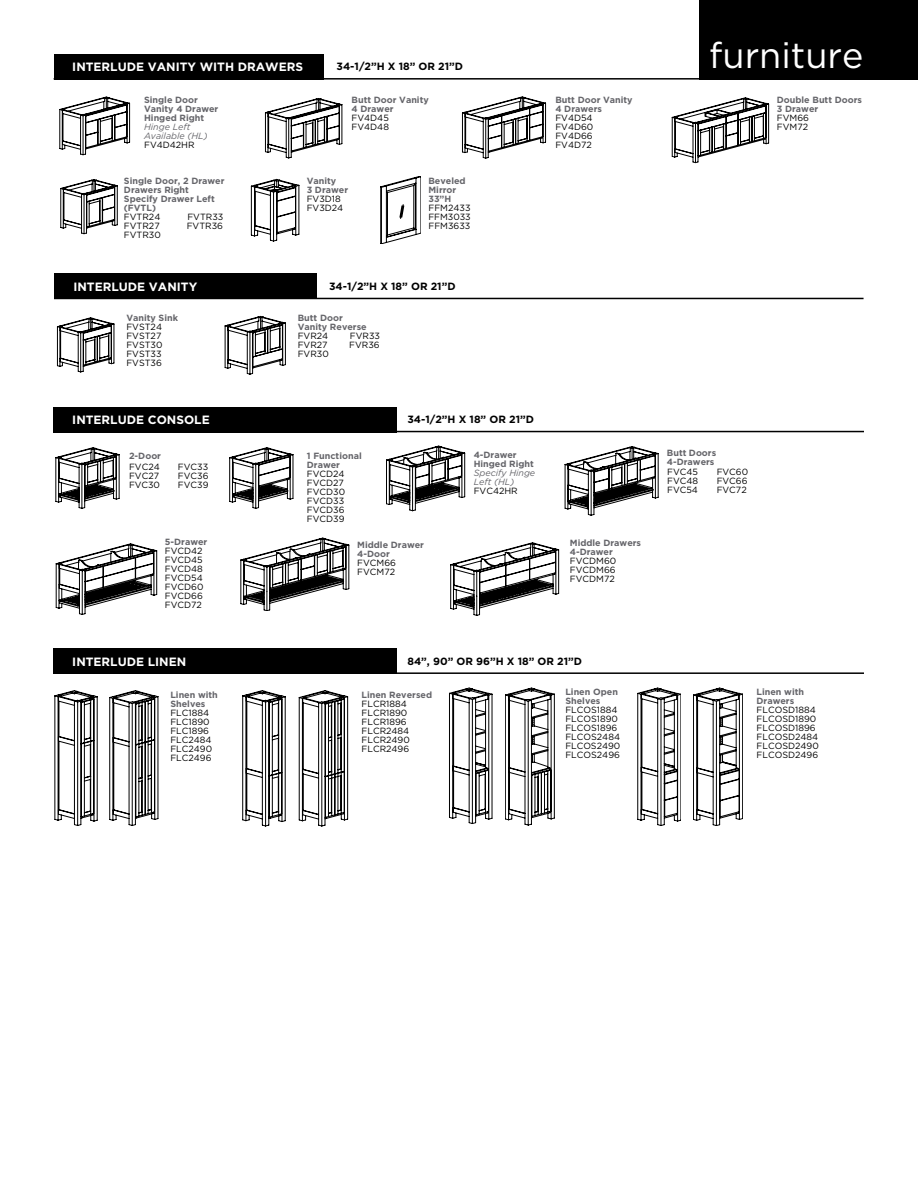
<style>
.page{position:relative;width:918px;height:1188px;background:#fff}
.page>*{position:absolute;margin:0;border:0;box-sizing:border-box;transform-origin:0 0}
.t1{font:36px "Gotham";color:#fff}
.t2{font:700 12px "Gotham";color:#fff}
.t3{font:700 10.5px "Gotham";color:#000}
.t4{font:9px/9px "Gotham";color:#000}
.t5{font:700 9px/9px "Gotham";color:#65656a}
.t6{font:italic 9px/9px "Gotham";color:#65656a}
</style>
<div class="page">
<div style="left:699px;top:0;width:219px;height:79px;background:#000"></div>
<div style="left:54px;top:274px;width:263px;height:25px;background:#000"></div>
<hr style="left:54px;top:298px;width:810px;height:1px;background:#000">
<div style="left:54px;top:54px;width:269px;height:26px;background:#000"></div>
<hr style="left:54px;top:78px;width:810px;height:2px;background:#000">
<div style="left:54px;top:648px;width:343px;height:26px;background:#000"></div>
<hr style="left:54px;top:672px;width:810px;height:2px;background:#000">
<svg style="left:56px;top:317px;width:59px;height:56px"></svg>
<svg style="left:60px;top:179px;width:58px;height:56px"></svg>
<svg style="left:264px;top:98px;width:79px;height:61px"></svg>
<svg style="left:671px;top:97px;width:99px;height:67px"></svg>
<svg style="left:224px;top:315px;width:62px;height:60px"></svg>
<svg style="left:380px;top:176px;width:41px;height:68px"></svg>
<svg style="left:251px;top:179px;width:48px;height:62px"></svg>
<svg style="left:59px;top:96px;width:72px;height:60px"></svg>
<svg style="left:55px;top:691px;width:42px;height:135px"></svg>
<svg style="left:110px;top:691px;width:48px;height:135px"></svg>
<svg style="left:299px;top:690px;width:49px;height:136px"></svg>
<svg style="left:243px;top:690px;width:42px;height:136px"></svg>
<svg style="left:449px;top:688px;width:43px;height:136px"></svg>
<svg style="left:505px;top:688px;width:49px;height:137px"></svg>
<svg style="left:638px;top:688px;width:43px;height:138px"></svg>
<svg style="left:693px;top:688px;width:50px;height:138px"></svg>
<svg style="left:462px;top:96px;width:85px;height:63px"></svg>
<div style="left:54px;top:407px;width:343px;height:25px;background:#000"></div>
<hr style="left:54px;top:431px;width:810px;height:1px;background:#000">
<svg style="left:55px;top:447px;width:65px;height:62px"></svg>
<svg style="left:229px;top:447px;width:65px;height:62px"></svg>
<svg style="left:386px;top:445px;width:80px;height:67px"></svg>
<svg style="left:564px;top:446px;width:95px;height:70px"></svg>
<svg style="left:55px;top:543px;width:103px;height:72px"></svg>
<svg style="left:240px;top:537px;width:110px;height:74px"></svg>
<svg style="left:450px;top:542px;width:110px;height:74px"></svg>
<h2 class="t2" style="left:72px;top:59px;width:232px">INTERLUDE VANITY WITH DRAWERS</h2>
<p class="t3" style="left:337px;top:60px;width:128px">34-1/2”H X 18” OR 21”D</p>
<p class="t5" style="left:144px;top:95px;width:76px">Single Door<br>Vanity 4 Drawer<br>Hinged Right</p>
<p class="t6" style="left:144px;top:122px;width:65px">Hinge Left<br>Available (HL)</p>
<p class="t4" style="left:144px;top:140px;width:52px">FV4D42HR</p>
<p class="t5" style="left:124px;top:176px;width:102px">Single Door, 2 Drawer<br>Drawers Right<br>Specify Drawer Left (FVTL)</p>
<p class="t4" style="left:124px;top:212px;width:38px">FVTR24</p>
<p class="t4" style="left:187px;top:212px;width:38px">FVTR33</p>
<p class="t4" style="left:124px;top:221px;width:37px">FVTR27</p>
<p class="t4" style="left:187px;top:221px;width:38px">FVTR36</p>
<p class="t4" style="left:124px;top:230px;width:38px">FVTR30</p>
<p class="t5" style="left:352px;top:95px;width:79px">Butt Door Vanity<br>4 Drawer</p>
<p class="t4" style="left:352px;top:113px;width:39px">FV4D45<br>FV4D48</p>
<p class="t5" style="left:307px;top:176px;width:43px">Vanity<br>3 Drawer</p>
<p class="t4" style="left:307px;top:194px;width:38px">FV3D18<br>FV3D24</p>
<p class="t5" style="left:428px;top:176px;width:39px">Beveled<br>Mirror<br>33”H</p>
<p class="t4" style="left:428px;top:203px;width:44px;text-align:justify">FFM2433<br>FFM3033<br>FFM3633</p>
<h2 class="t2" style="left:73px;top:279px;width:125px">INTERLUDE VANITY</h2>
<p class="t3" style="left:329px;top:279px;width:128px">34-1/2”H X 18” OR 21”D</p>
<p class="t5" style="left:126px;top:314px;width:53px">Vanity Sink</p>
<p class="t4" style="left:126px;top:322px;width:38px">FVST24<br>FVST27<br>FVST30<br>FVST33<br>FVST36</p>
<p class="t5" style="left:298px;top:314px;width:70px">Butt Door<br>Vanity Reverse</p>
<p class="t4" style="left:298px;top:331px;width:32px">FVR24</p>
<p class="t4" style="left:350px;top:331px;width:32px">FVR33</p>
<p class="t4" style="left:298px;top:340px;width:31px">FVR27</p>
<p class="t4" style="left:349px;top:340px;width:32px">FVR36</p>
<p class="t4" style="left:298px;top:349px;width:33px">FVR30</p>
<h2 class="t2" style="left:72px;top:412px;width:139px">INTERLUDE CONSOLE</h2>
<p class="t3" style="left:407px;top:413px;width:128px">34-1/2”H X 18” OR 21”D</p>
<p class="t5" style="left:474px;top:450px;width:62px">4-Drawer<br>Hinged Right</p>
<p class="t6" style="left:474px;top:468px;width:63px">Specify Hinge<br>Left (HL)</p>
<p class="t4" style="left:474px;top:486px;width:46px">FVC42HR</p>
<p class="t5" style="left:307px;top:451px;width:56px">1 Functional<br>Drawer</p>
<p class="t4" style="left:307px;top:469px;width:40px">FVCD24<br>FVCD27<br>FVCD30<br>FVCD33<br>FVCD36<br>FVCD39</p>
<p class="t5" style="left:129px;top:451px;width:34px">2-Door</p>
<p class="t4" style="left:129px;top:462px;width:32px;text-align:justify">FVC24<br>FVC27<br>FVC30</p>
<p class="t4" style="left:178px;top:462px;width:32px;text-align:justify">FVC33<br>FVC36<br>FVC39</p>
<p class="t5" style="left:555px;top:95px;width:79px">Butt Door Vanity<br>4 Drawers</p>
<p class="t4" style="left:555px;top:113px;width:39px;text-align:justify">FV4D54<br>FV4D60<br>FV4D66<br>FV4D72</p>
<p class="t5" style="left:165px;top:537px;width:44px">5-Drawer</p>
<p class="t4" style="left:165px;top:546px;width:40px;text-align:justify">FVCD42<br>FVCD45<br>FVCD48<br>FVCD54<br>FVCD60<br>FVCD66<br>FVCD72</p>
<p class="t5" style="left:570px;top:539px;width:73px">Middle Drawers<br>4-Drawer</p>
<p class="t5" style="left:357px;top:540px;width:68px">Middle Drawer<br>4-Door</p>
<p class="t4" style="left:357px;top:558px;width:40px">FVCM66<br>FVCM72</p>
<p class="t4" style="left:570px;top:556px;width:48px;text-align:justify">FVCDM60<br>FVCDM66<br>FVCDM72</p>
<h2 class="t2" style="left:72px;top:654px;width:115px">INTERLUDE LINEN</h2>
<p class="t3" style="left:407px;top:654px;width:176px">84”, 90” OR 96”H X 18” OR 21”D</p>
<p class="t5" style="left:170px;top:690px;width:49px">Linen with<br>Shelves</p>
<p class="t4" style="left:170px;top:708px;width:43px">FLC1884<br>FLC1890<br>FLC1896<br>FLC2484<br>FLC2490<br>FLC2496</p>
<p class="t5" style="left:362px;top:690px;width:72px">Linen Reversed</p>
<p class="t4" style="left:362px;top:699px;width:50px">FLCR1884<br>FLCR1890<br>FLCR1896<br>FLCR2484<br>FLCR2490<br>FLCR2496</p>
<p class="t5" style="left:565px;top:687px;width:54px">Linen Open<br>Shelves</p>
<p class="t4" style="left:565px;top:705px;width:56px">FLCOS1884<br>FLCOS1890<br>FLCOS1896<br>FLCOS2484<br>FLCOS2490<br>FLCOS2496</p>
<h1 class="t1" style="left:709px;top:32px;width:156px">furniture</h1>
<p class="t5" style="left:777px;top:95px;width:87px">Double Butt Doors<br>3 Drawer</p>
<p class="t4" style="left:777px;top:113px;width:34px">FVM66<br>FVM72</p>
<p class="t5" style="left:667px;top:448px;width:51px">Butt Doors<br>4-Drawers</p>
<p class="t4" style="left:667px;top:467px;width:33px;text-align:justify">FVC45<br>FVC48<br>FVC54</p>
<p class="t4" style="left:717px;top:467px;width:33px;text-align:justify">FVC60<br>FVC66<br>FVC72</p>
<p class="t5" style="left:757px;top:687px;width:49px">Linen with<br>Drawers</p>
<p class="t4" style="left:757px;top:705px;width:64px">FLCOSD1884<br>FLCOSD1890<br>FLCOSD1896<br>FLCOSD2484<br>FLCOSD2490<br>FLCOSD2496</p>
</div>
